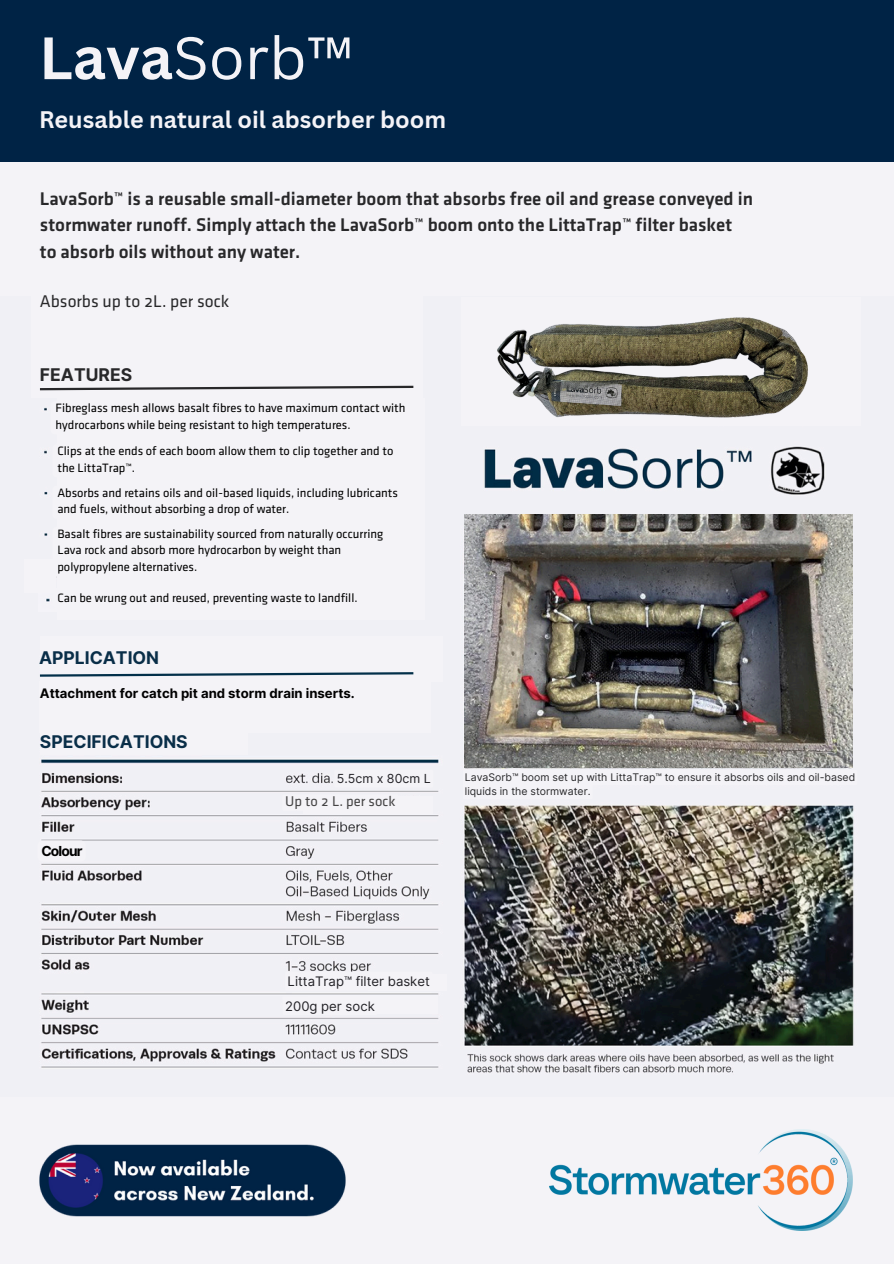
<style>
.page{position:relative;width:894px;height:1264px;background:#fff}
.page>*{position:absolute;margin:0;border:0;box-sizing:border-box;transform-origin:0 0}
.t1{font:58.35px "Canva Sans";color:#f4f3f7}
.t2{font:700 23.4px "Canva Sans";color:#f4f3f7}
.t3{font:500 19.05px/26.4px "Klavika";color:#28282a}
.t4{font:700 17.55px "Inter";color:#092e48}
.t5{font:17.55px "Klavika Regular OSTF";color:#28282a}
.t6{font:700 17.55px "Inter";color:#28282a}
.t7{font:14.7px "Klavika Regular OSTF";color:#454445}
.t8{font:700 13.8px "Inter";letter-spacing:-.06em;color:#000}
.t9{font:700 13.2px "Inter";color:#000}
.t10{font:13.2px "Inter";color:#232227}
.t11{font:12.6px/16.8px "Klavika Regular OSTF";color:#000}
.t12{font:12.45px "Inter";color:#232227}
.t13{font:11.7px "Inter";color:#28282a}
.t14{font:10.5px/14px "Inter";color:#28282a}
.s1{font-weight:700}
</style>
<div class="page">
<div style="left:0;top:0;width:893px;height:1263px;background:#f4f3f7"></div>
<img style="left:41px;top:407px;width:813px;height:666px">
<div style="left:308px;top:996px;width:129px;height:17px;background:#f4f3f7"></div>
<div style="left:39px;top:681px;width:391px;height:51px;background:#f4f3f7"></div>
<img style="left:280px;top:957px;width:162px;height:34px">
<svg style="left:40px;top:385px;width:374px;height:6px"></svg>
<div style="left:40px;top:636px;width:402px;height:45px;background:#f4f3f7"></div>
<svg style="left:39px;top:672px;width:375px;height:5px"></svg>
<div style="left:40px;top:724px;width:207px;height:30px;background:#f4f3f7"></div>
<div style="left:0;top:0;width:893px;height:162px;background:#002345"></div>
<img style="left:41px;top:441px;width:16px;height:147px">
<div style="left:461px;top:297px;width:399px;height:129px;background:#f4f3f7"></div>
<img style="left:489px;top:317px;width:338px;height:118px">
<img style="left:464px;top:514px;width:387px;height:253px">
<div style="left:303px;top:796px;width:129px;height:17px;background:#f4f3f7"></div>
<div style="left:368px;top:974px;width:78px;height:16px;background:#f4f3f7"></div>
<div style="left:57px;top:398px;width:368px;height:221px;background:#f4f3f7"></div>
<img style="left:41px;top:588px;width:16px;height:24px">
<div style="left:24px;top:559px;width:32px;height:33px;background:#f4f3f7"></div>
<img style="left:39px;top:1144px;width:307px;height:73px">
<img style="left:549px;top:1129px;width:302px;height:101px">
<svg style="left:334px;top:769px;width:99px;height:18px"></svg>
<svg style="left:282px;top:794px;width:116px;height:17px"></svg>
<svg style="left:282px;top:996px;width:95px;height:19px"></svg>
<svg style="left:462px;top:770px;width:392px;height:29px"></svg>
<svg style="left:285px;top:971px;width:147px;height:19px"></svg>
<svg style="left:52px;top:526px;width:5px;height:50px"></svg>
<div style="left:52px;top:591px;width:310px;height:17px;background:#f4f3f7;border-radius:4px"></div>
<svg style="left:52px;top:444px;width:5px;height:33px"></svg>
<svg style="left:52px;top:485px;width:5px;height:34px"></svg>
<svg style="left:51px;top:407px;width:6px;height:27px"></svg>
<div style="left:37px;top:840px;width:49px;height:21px;background:#f4f3f7;border-radius:5px"></div>
<p class="t1" style="left:39px;top:17px;width:316px"><span class="s1">Lava</span>Sorb™</p>
<p class="t2" style="left:39px;top:103px;width:408px">Reusable natural oil absorber boom</p>
<p class="t3" style="left:40px;top:187px;width:714px">LavaSorb™ is a reusable small-diameter boom that absorbs free oil and grease conveyed in stormwater runoff. Simply attach the LavaSorb™ boom onto the LittaTrap™ filter basket to absorb oils without any water.</p>
<p class="t5" style="left:40px;top:294px;width:191px">Absorbs up to 2L. per sock</p>
<p class="t6" style="left:40px;top:364px;width:94px">FEATURES</p>
<p class="t11" style="left:56px;top:400px;width:351px">Fibreglass mesh allows basalt fibres to have maximum contact with hydrocarbons while being resistant to high temperatures.</p>
<h3 class="t13" style="left:57px;top:402px;width:58px">Fibreglass</h3>
<p class="t13" style="left:191px;top:402px;width:33px">fibres</p>
<p class="t11" style="left:57px;top:443px;width:337px">Clips at the ends of each boom allow them to clip together and to the LittaTrap™.</p>
<p class="t11" style="left:57px;top:484px;width:342px">Absorbs and retains oils and oil-based liquids, including lubricants and fuels, without absorbing a drop of water.</p>
<p class="t11" style="left:57px;top:525px;width:327px">Basalt fibres are sustainability sourced from naturally occurring<br>Lava rock and absorb more hydrocarbon by weight than polypropylene alternatives.</p>
<p class="t11" style="left:57px;top:590px;width:302px">Can be wrung out and reused, preventing waste to landfill.</p>
<p class="t4" style="left:39px;top:646px;width:122px">APPLICATION</p>
<p class="t9" style="left:40px;top:685px;width:316px">Attachment for catch pit and storm drain inserts.</p>
<p class="t4" style="left:40px;top:731px;width:149px">SPECIFICATIONS</p>
<p class="t8" style="left:41px;top:843px;width:43px">Colour</p>
<p class="t12" style="left:336px;top:771px;width:96px">5.5cm x 80cm L</p>
<h3 class="t7" style="left:285px;top:795px;width:112px">Up to 2 L. per sock</h3>
<p class="t14" style="left:464px;top:770px;width:392px">LavaSorb™ boom set up with LittaTrap™ to ensure it absorbs oils and oil-based liquids in the stormwater.</p>
<h6 class="t10" style="left:287px;top:973px;width:144px">LittaTrap™ filter basket</h6>
<p class="t10" style="left:285px;top:997px;width:91px">200g per sock</p>
</div>
